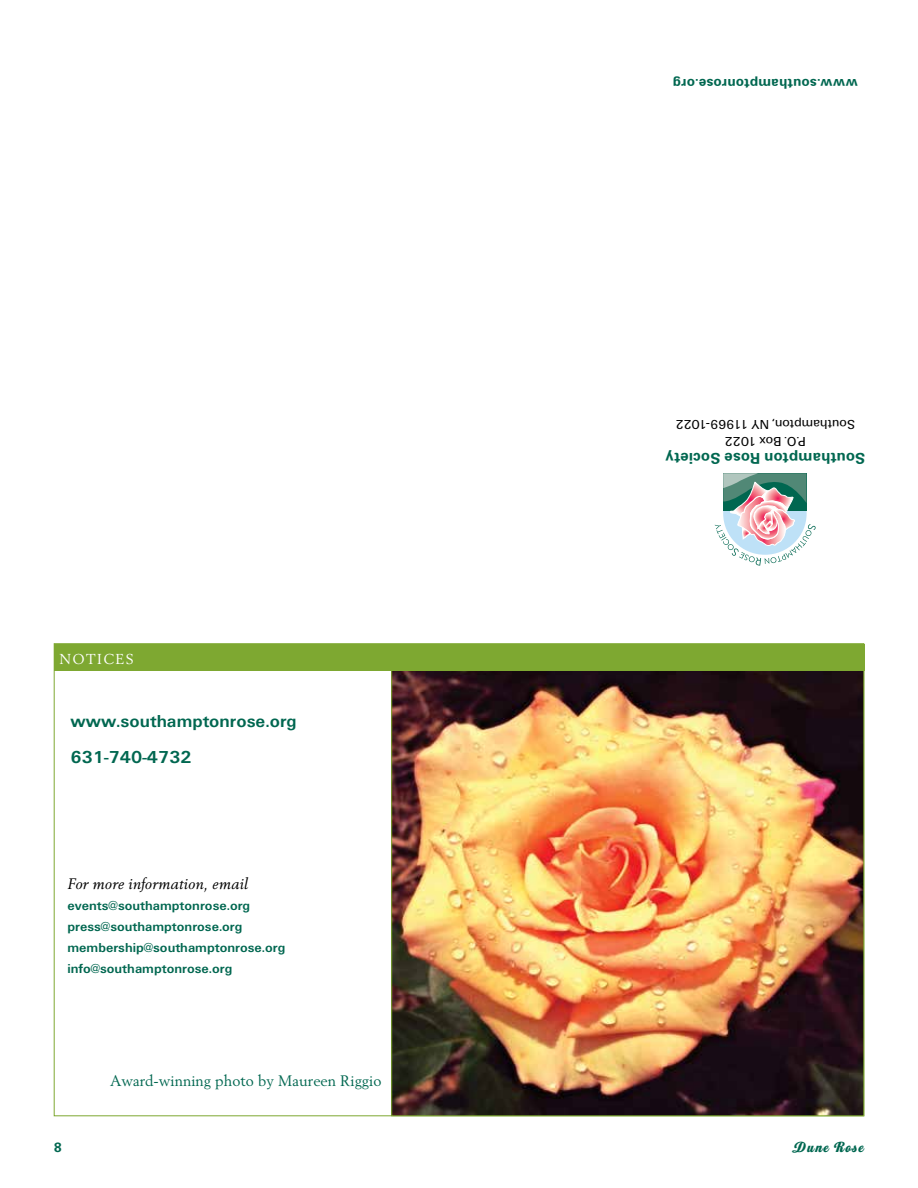
<style>
.page{position:relative;width:918px;height:1188px;background:#fff}
.page>*{position:absolute;margin:0;border:0;box-sizing:border-box;transform-origin:0 0}
.t1{font:18px/36px "U65";color:#006750}
.t2{font:15px "Berling";color:#006750}
.t3{font:italic 15px "Berling";letter-spacing:.02em;color:#000}
.t4{font:700 15px "Univers";letter-spacing:.01em;color:#006750}
.t5{font:15px "Home Run Script";letter-spacing:.1em;color:#006750}
.t6{font:14.25px "Berling";letter-spacing:.1em;color:#fff}
.t7{font:13.5px/21px "U65";color:#006750}
.t8{font:13.5px/16.2px "U55";letter-spacing:.005em;color:#000;text-align:center}
.t9{font:700 13.5px "Univers";letter-spacing:.02em;color:#006750}
</style>
<div class="page">
<svg style="left:715px;top:473px;width:101px;height:93px"></svg>
<img style="left:394px;top:671px;width:468px;height:443px">
<div style="left:54px;top:644px;width:810px;height:27px;background:#7ea831"></div>
<p class="t9" style="left:858px;top:92px;width:186px;rotate:-180deg">www.southamptonrose.org</p>
<p class="t8" style="left:855px;top:448px;width:181px;rotate:-180deg">P.O. Box 1022<br>Southampton, NY 11969-1022</p>
<p class="t6" style="left:59px;top:650px;width:76px">NOTICES</p>
<h1 class="t1" style="left:71px;top:705px;width:228px">www.southamptonrose.org<br>631-740-4732</h1>
<p class="t3" style="left:68px;top:875px;width:182px">For more information, email</p>
<p class="t7" style="left:68px;top:896px;width:219px">events@southamptonrose.org press@southamptonrose.org membership@southamptonrose.org info@southamptonrose.org</p>
<p class="t2" style="left:110px;top:1072px;width:273px">Award-winning photo by Maureen Riggio</p>
<p class="t4" style="left:865px;top:468px;width:201px;rotate:-180deg">Southampton Rose Society</p>
<p class="t9" style="left:54px;top:1139px;width:9px">8</p>
<p class="t5" style="left:793px;top:1138px;width:72px">Dune Rose</p>
</div>
